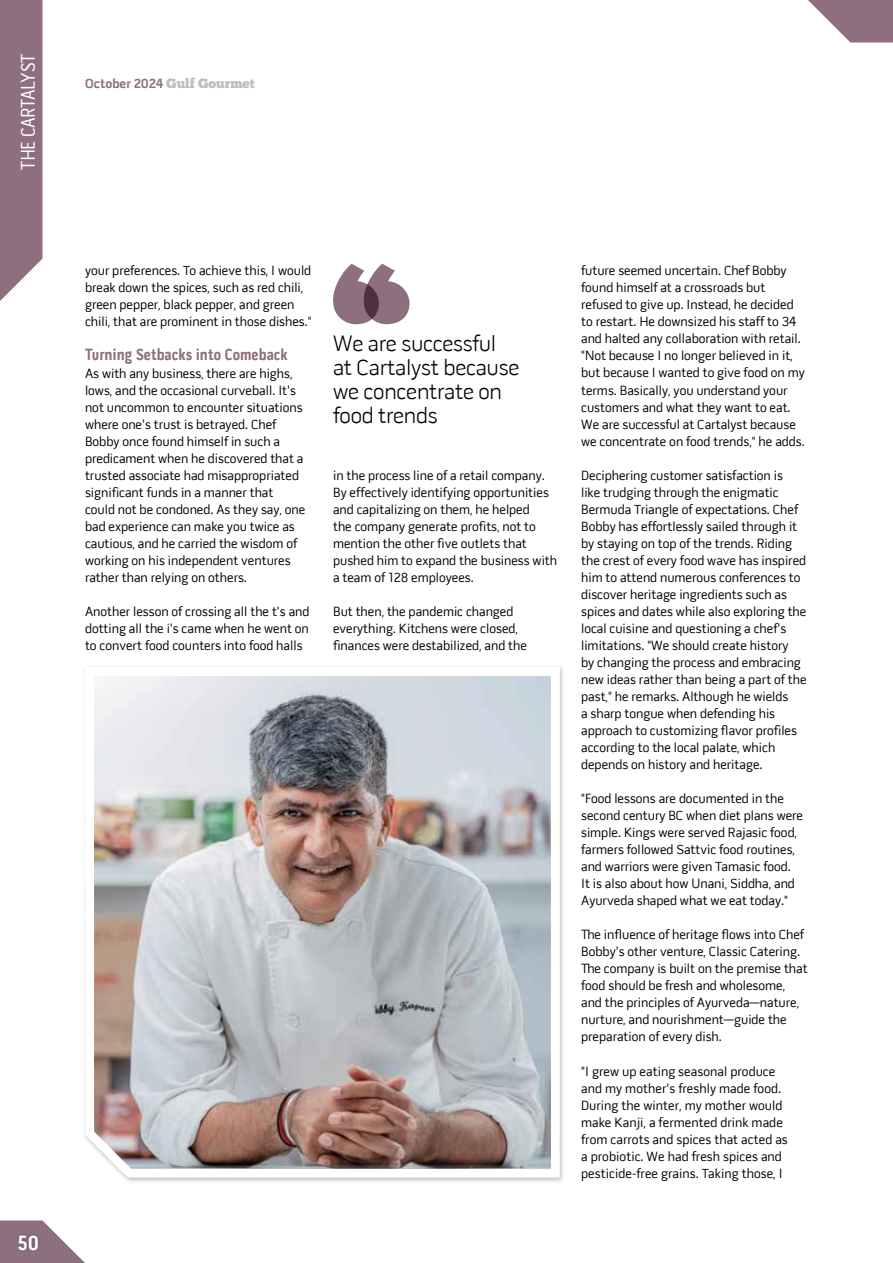
<style>
.page{position:relative;width:893px;height:1263px;background:#fff}
.page>*{position:absolute;margin:0;border:0;box-sizing:border-box;transform-origin:0 0}
.t1{font:300 22.5px/24px "Pill Gothic 600 mg";letter-spacing:-.01em;color:#000}
.t2{font:700 21px "Pill Gothic 300 mg";color:#fff}
.t3{font:19.95px "Pill Gothic 300 mg";letter-spacing:-.02em;color:#fff}
.t4{font:700 16.5px "Pill Gothic 300 mg";color:#8e6f7f}
.t5{font:13.5px/17px "Pill Gothic 600 mg";color:#000}
.t6{font:700 13.5px "Pill Gothic 600 mg";color:#8e6f7f}
.s1{font-family:"Chunk Five";font-weight:400;color:#bcbec0}
</style>
<div class="page">
<svg style="left:0;top:0;width:43px;height:301px"></svg>
<img style="left:84px;top:666px;width:479px;height:516px">
<svg style="left:333px;top:264px;width:77px;height:60px"></svg>
<svg style="left:0;top:1220px;width:85px;height:43px"></svg>
<div style="left:15px;top:1232px;width:26px;height:21px;background:#816574"></div>
<svg style="left:808px;top:0;width:85px;height:43px"></svg>
<h3 class="t3" style="left:16px;top:170px;width:118px;rotate:-90deg">THE CARTALYST</h3>
<h2 class="t2" style="left:17px;top:1229px;width:23px">50</h2>
<p class="t6" style="left:85px;top:75px;width:171px">October 2024 <span class="s1">Gulf Gourmet</span></p>
<p class="t5" style="left:85px;top:262px;width:228px">your preferences. To achieve this, I would break down the spices, such as red chili, green pepper, black pepper, and green chili, that are prominent in those dishes."</p>
<p class="t4" style="left:85px;top:345px;width:204px">Turning Setbacks into Comeback</p>
<p class="t5" style="left:85px;top:364px;width:222px">As with any business, there are highs, lows, and the occasional curveball. It's not uncommon to encounter situations where one's trust is betrayed. Chef Bobby once found himself in such a predicament when he discovered that a trusted associate had misappropriated significant funds in a manner that could not be condoned. As they say, one bad experience can make you twice as cautious, and he carried the wisdom of working on his independent ventures rather than relying on others.</p>
<p class="t5" style="left:85px;top:603px;width:226px;text-align:justify">Another lesson of crossing all the t's and dotting all the i's came when he went on to convert food counters into food halls</p>
<h1 class="t1" style="left:333px;top:332px;width:188px">We are successful at Cartalyst because we concentrate on food trends</h1>
<p class="t5" style="left:333px;top:467px;width:226px">in the process line of a retail company.<br>By effectively identifying opportunities and capitalizing on them, he helped<br>the company generate profits, not to mention the other five outlets that pushed him to expand the business with a team of 128 employees.</p>
<p class="t5" style="left:333px;top:603px;width:195px">But then, the pandemic changed everything. Kitchens were closed, finances were destabilized, and the</p>
<p class="t5" style="left:581px;top:262px;width:225px">future seemed uncertain. Chef Bobby found himself at a crossroads but refused to give up. Instead, he decided to restart. He downsized his staff to 34 and halted any collaboration with retail. "Not because I no longer believed in it, but because I wanted to give food on my terms. Basically, you understand your customers and what they want to eat.<br>We are successful at Cartalyst because we concentrate on food trends," he adds.</p>
<p class="t5" style="left:581px;top:467px;width:227px">Deciphering customer satisfaction is<br>like trudging through the enigmatic Bermuda Triangle of expectations. Chef Bobby has effortlessly sailed through it by staying on top of the trends. Riding the crest of every food wave has inspired him to attend numerous conferences to discover heritage ingredients such as spices and dates while also exploring the local cuisine and questioning a chef's limitations. "We should create history<br>by changing the process and embracing new ideas rather than being a part of the past," he remarks. Although he wields<br>a sharp tongue when defending his approach to customizing flavor profiles according to the local palate, which depends on history and heritage.</p>
<p class="t5" style="left:581px;top:790px;width:223px">"Food lessons are documented in the second century BC when diet plans were simple. Kings were served Rajasic food, farmers followed Sattvic food routines, and warriors were given Tamasic food.<br>It is also about how Unani, Siddha, and Ayurveda shaped what we eat today."</p>
<p class="t5" style="left:581px;top:926px;width:228px">The influence of heritage flows into Chef Bobby's other venture, Classic Catering.<br>The company is built on the premise that food should be fresh and wholesome, and the principles of Ayurveda—nature, nurture, and nourishment—guide the preparation of every dish.</p>
<p class="t5" style="left:581px;top:1062px;width:208px">"I grew up eating seasonal produce and my mother's freshly made food.<br>During the winter, my mother would make Kanji, a fermented drink made from carrots and spices that acted as a probiotic. We had fresh spices and pesticide-free grains. Taking those, I</p>
</div>
